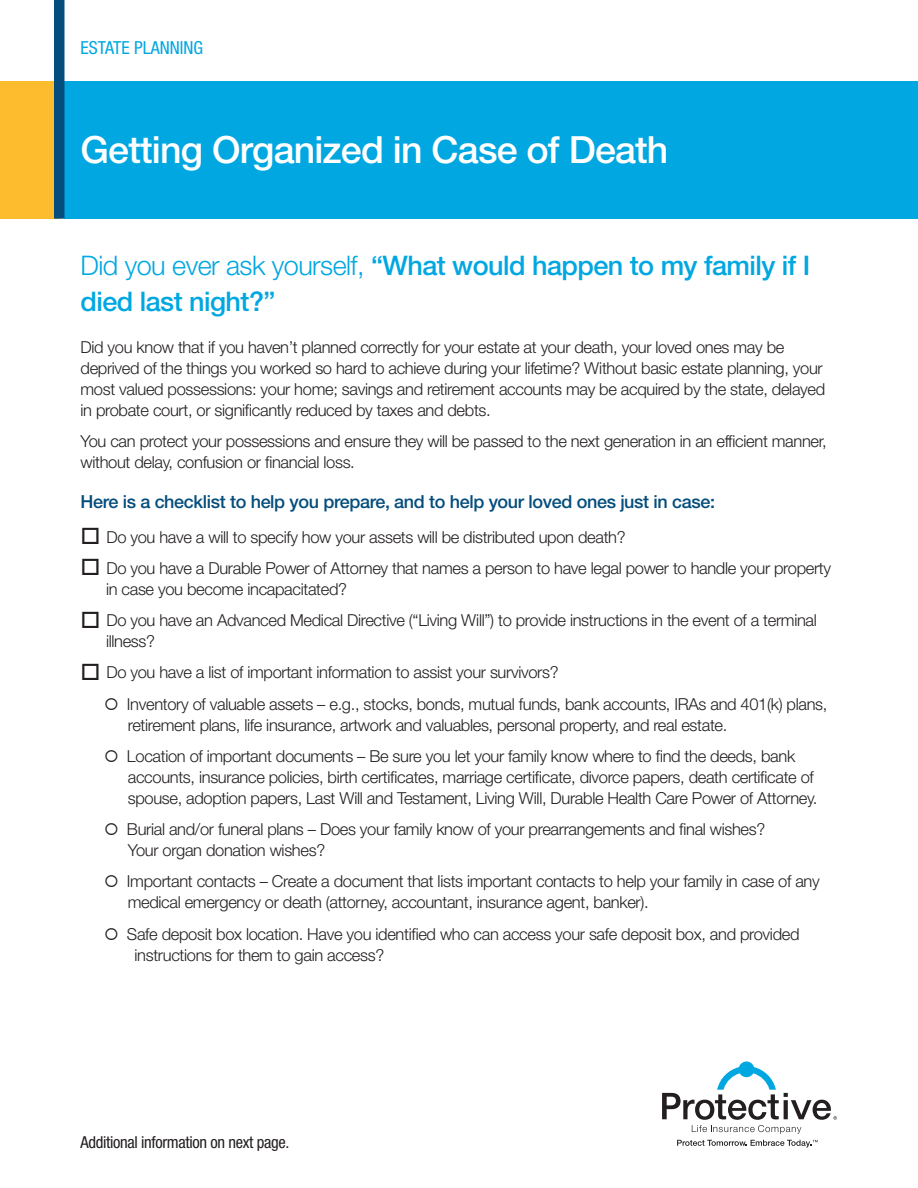
<style>
.page{position:relative;width:918px;height:1188px;background:#fff}
.page>*{position:absolute;margin:0;border:0;box-sizing:border-box;transform-origin:0 0}
.t1{font:500 37.5px "Helvetica Neue LT Std";letter-spacing:-.02em;color:#fff}
.t2{font:500 27px/36px "Helvetica Neue LT Std";letter-spacing:-.02em;color:#00a7e1}
.t3{font:500 18px "Helvetica Neue LT Std";letter-spacing:-.02em;color:#044d7c}
.t4{font:condensed 18px "Helvetica Neue LT Std";color:#00a7e1}
.t5{font:300 16.5px/21px "Helvetica Neue LT Std";letter-spacing:-.02em;color:#231f20}
.t6{font:condensed 16.5px "Helvetica Neue LT Std";letter-spacing:-.02em;color:#231f20}
.s1{font-weight:300}
</style>
<div class="page">
<div style="left:64px;top:81px;width:854px;height:138px;background:#00a7e1"></div>
<div style="left:0;top:81px;width:59px;height:138px;background:#fdbb2e"></div>
<div style="left:54px;top:0;width:10px;height:219px;background:#044d7c"></div>
<svg style="left:662px;top:1062px;width:175px;height:72px"></svg>
<svg style="left:677px;top:1140px;width:141px;height:8px"></svg>
<p class="t4" style="left:81px;top:37px;width:124px">ESTATE PLANNING</p>
<h1 class="t1" style="left:81px;top:127px;width:589px">Getting Organized in Case of Death</h1>
<h2 class="t2" style="left:81px;top:248px;width:731px"><span class="s1">Did you ever ask yourself,</span> “What would happen to my family if I died last night?”</h2>
<p class="t5" style="left:81px;top:336px;width:746px">Did you know that if you haven’t planned correctly for your estate at your death, your loved ones may be deprived of the things you worked so hard to achieve during your lifetime? Without basic estate planning, your most valued possessions: your home; savings and retirement accounts may be acquired by the state, delayed in probate court, or significantly reduced by taxes and debts.</p>
<p class="t5" style="left:81px;top:430px;width:748px">You can protect your possessions and ensure they will be passed to the next generation in an efficient manner, without delay, confusion or financial loss.</p>
<p class="t3" style="left:81px;top:491px;width:636px">Here is a checklist to help you prepare, and to help your loved ones just in case:</p>
<p class="t5" style="left:81px;top:526px;width:547px">□ Do you have a will to specify how your assets will be distributed upon death?</p>
<p class="t5" style="left:106px;top:557px;width:727px;text-indent:-26px">□ Do you have a Durable Power of Attorney that names a person to have legal power to handle your property in case you become incapacitated?</p>
<p class="t5" style="left:106px;top:609px;width:712px;text-indent:-26px">□ Do you have an Advanced Medical Directive (“Living Will”) to provide instructions in the event of a terminal illness?</p>
<p class="t5" style="left:81px;top:662px;width:480px">□ Do you have a list of important information to assist your survivors?</p>
<p class="t5" style="left:128px;top:693px;width:701px;text-indent:-24px">○ Inventory of valuable assets – e.g., stocks, bonds, mutual funds, bank accounts, IRAs and 401(k) plans, retirement plans, life insurance, artwork and valuables, personal property, and real estate.</p>
<p class="t5" style="left:128px;top:745px;width:691px;text-indent:-24px">○ Location of important documents – Be sure you let your family know where to find the deeds, bank accounts, insurance policies, birth certificates, marriage certificate, divorce papers, death certificate of spouse, adoption papers, Last Will and Testament, Living Will, Durable Health Care Power of Attorney.</p>
<p class="t5" style="left:128px;top:818px;width:639px;text-indent:-24px">○ Burial and/or funeral plans – Does your family know of your prearrangements and final wishes?<br>Your organ donation wishes?</p>
<p class="t5" style="left:128px;top:871px;width:693px;text-indent:-24px">○ Important contacts – Create a document that lists important contacts to help your family in case of any medical emergency or death (attorney, accountant, insurance agent, banker).</p>
<p class="t5" style="left:135px;top:923px;width:666px;text-indent:-31px">○ Safe deposit box location. Have you identified who can access your safe deposit box, and provided instructions for them to gain access?</p>
<p class="t6" style="left:81px;top:1132px;width:210px">Additional information on next page.</p>
</div>
